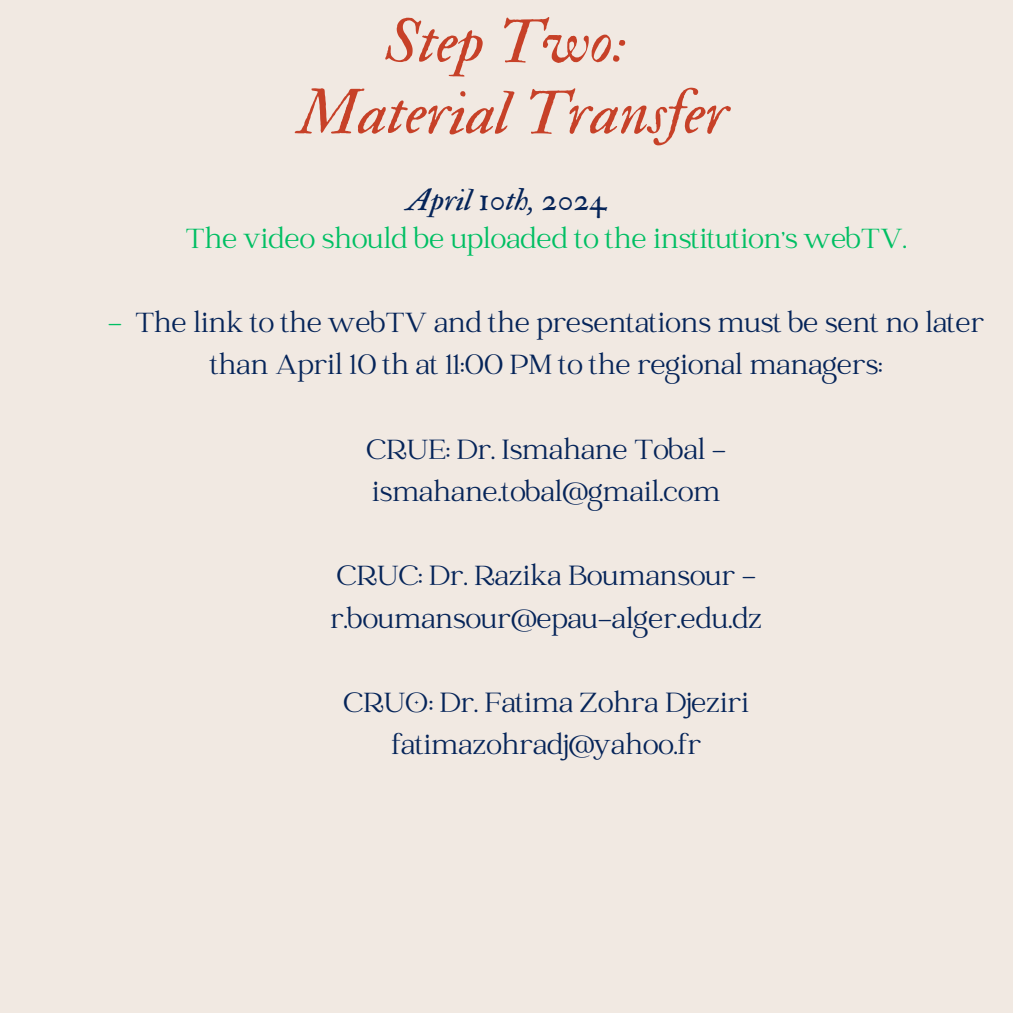
<style>
.page{position:relative;width:1013px;height:1013px;background:#fff}
.page>*{position:absolute;margin:0;border:0;box-sizing:border-box;transform-origin:0 0}
.t1{font:62.5px/71.2px "IM FELL Double Pica Italic";color:#c74128;text-align:center}
.t2{font:31.25px "IM FELL Double Pica Italic";color:#052459}
.t3{font:30.62px/42.2px "Catchy Mager";color:#052459;text-align:center}
.t4{font:30.62px "Catchy Mager";color:#00bf63}
.s1{color:#00bf63}
</style>
<div class="page">
<div style="left:0;top:0;width:1012px;height:1012px;background:#f1e9e2"></div>
<h1 class="t1" style="left:298px;top:7px;width:432px">Step Two:<br>Material Transfer</h1>
<p class="t2" style="left:407px;top:181px;width:201px">April 10th, 2024</p>
<p class="t4" style="left:186px;top:223px;width:722px">The video should be uploaded to the institution's webTV.</p>
<p class="t3" style="left:108px;top:304px;width:877px"><span class="s1">-</span> The link to the webTV and the presentations must be sent no later than April 10 th at 11:00 PM to the regional managers:</p>
<p class="t3" style="left:366px;top:430px;width:361px;text-align:left">CRUE: Dr. Ismahane Tobal - ismahane.tobal@gmail.com</p>
<p class="t3" style="left:330px;top:557px;width:433px;text-align:left">CRUC: Dr. Razika Boumansour - r.boumansour@epau-alger.edu.dz</p>
<p class="t3" style="left:343px;top:683px;width:407px">CRUO: Dr. Fatima Zohra Djeziri fatimazohradj@yahoo.fr</p>
</div>
